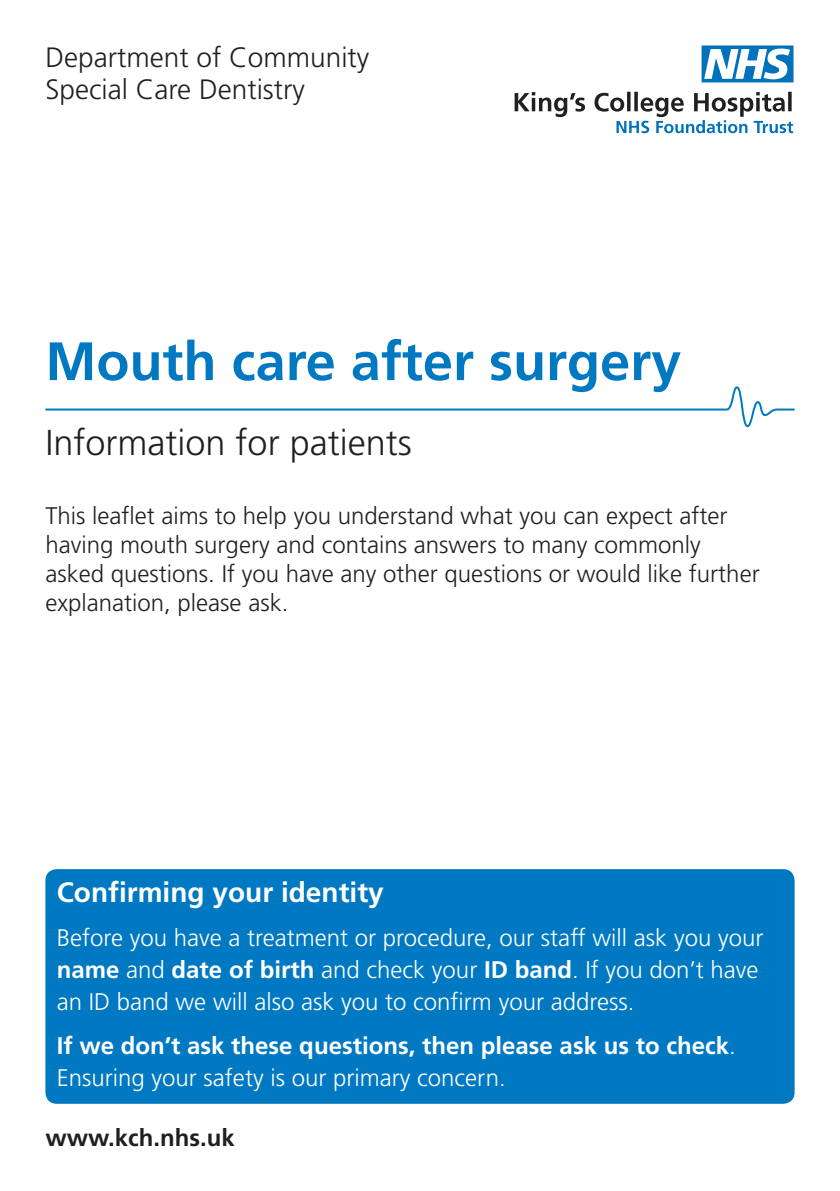
<style>
.page{position:relative;width:840px;height:1191px;background:#fff}
.page>*{position:absolute;margin:0;border:0;box-sizing:border-box;transform-origin:0 0}
.t1{font:700 54px "Frutiger";color:#0079c2}
.t2{font:300 36px "Frutiger";color:#231f20}
.t3{font:300 28px/32px "Frutiger";color:#231f20}
.t4{font:700 28px "Frutiger";color:#fff}
.t5{font:300 24px/28.8px "Frutiger";color:#231f20}
.t6{font:300 24px/32px "Frutiger";color:#fff}
.t7{font:700 24px/32px "Frutiger";color:#fff}
.t8{font:700 24px "Frutiger";color:#231f20}
.s1{font-weight:700}
.s2{font-weight:300}
</style>
<div class="page">
<svg style="left:45px;top:386px;width:750px;height:42px"></svg>
<div style="left:45px;top:869px;width:749px;height:234px;background:#0079c2;border-radius:11px"></div>
<svg style="left:514px;top:92px;width:278px;height:41px"></svg>
<svg style="left:701px;top:45px;width:92px;height:37px"></svg>
<p class="t3" style="left:45px;top:42px;width:325px">Department of Community<br>Special Care Dentistry</p>
<h1 class="t1" style="left:45px;top:329px;width:637px">Mouth care after surgery</h1>
<h2 class="t2" style="left:45px;top:422px;width:368px">Information for patients</h2>
<p class="t5" style="left:45px;top:501px;width:715px">This leaflet aims to help you understand what you can expect after having mouth surgery and contains answers to many commonly asked questions. If you have any other questions or would like further explanation, please ask.</p>
<p class="t4" style="left:57px;top:876px;width:328px">Confirming your identity</p>
<p class="t6" style="left:57px;top:922px;width:707px">Before you have a treatment or procedure, our staff will ask you your <span class="s1">name</span> and <span class="s1">date of birth</span> and check your <span class="s1">ID band</span>. If you don’t have an ID band we will also ask you to confirm your address.</p>
<p class="t7" style="left:57px;top:1029px;width:680px">If we don’t ask these questions, then please ask us to check<span class="s2">.<br>Ensuring your safety is our primary concern.</span></p>
<p class="t8" style="left:45px;top:1123px;width:191px">www.kch.nhs.uk</p>
</div>
